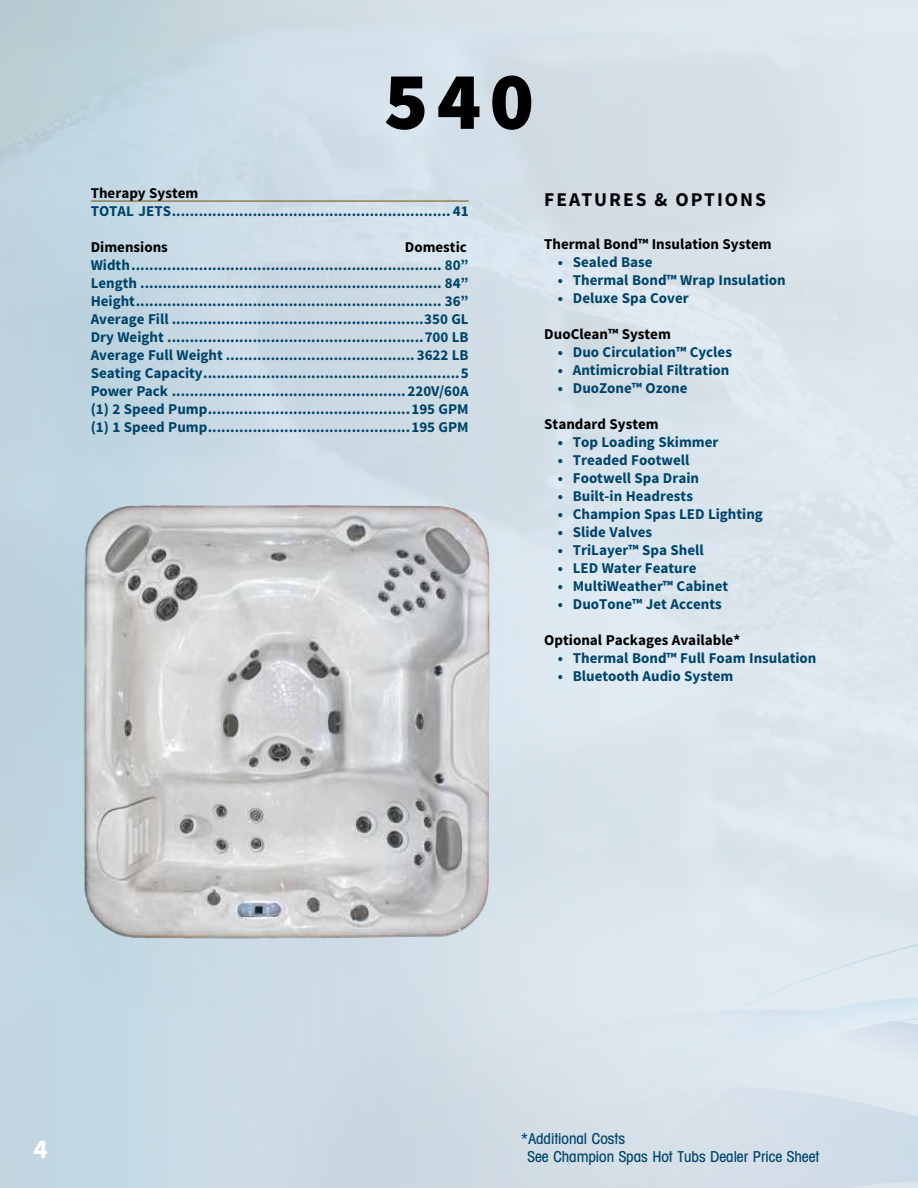
<style>
.page{position:relative;width:918px;height:1188px;background:#fff}
.page>*{position:absolute;margin:0;border:0;box-sizing:border-box;transform-origin:0 0}
.t1{font:900 82.5px "Source Sans Pro";color:#000}
.t2{font:700 27px "Source Sans Pro";color:#fff}
.t3{font:700 19.5px "Source Sans Pro";letter-spacing:.1em;color:#000}
.t4{font:700 15px/18px "Source Sans Pro";color:#00446a;text-align:justify}
.t5{font:700 15px "Source Sans Pro";color:#000}
.t6{font:500 condensed 15px/18px "Avant Garde IT Cby BT";color:#00446a}
</style>
<div class="page">
<div style="left:0;top:0;width:918px;height:1188px;background:linear-gradient(to right,#c0d5e0,#e1e7ed)"></div>
<svg style="left:474px;top:138px;width:444px;height:20px;background:#d6dfe6"></svg>
<svg style="left:474px;top:158px;width:444px;height:20px;background:#d6e0e7"></svg>
<svg style="left:474px;top:178px;width:444px;height:19px;background:#d6e0e7"></svg>
<svg style="left:474px;top:197px;width:444px;height:20px;background:#d6e0e7"></svg>
<div style="left:474px;top:217px;width:444px;height:20px;background:#d7e1e7"></div>
<div style="left:474px;top:237px;width:444px;height:20px;background:#dae3ea"></div>
<svg style="left:474px;top:257px;width:444px;height:867px;background:#d9e3ea"></svg>
<svg style="left:475px;top:277px;width:443px;height:20px;background:#d9e3ea"></svg>
<svg style="left:475px;top:297px;width:443px;height:19px;background:#d9e3eb"></svg>
<svg style="left:475px;top:316px;width:443px;height:20px;background:#d8e2ea"></svg>
<svg style="left:475px;top:336px;width:443px;height:20px;background:#d7e2e9"></svg>
<svg style="left:475px;top:356px;width:443px;height:20px;background:#d8e2ea"></svg>
<svg style="left:475px;top:376px;width:443px;height:20px;background:#d7e2e9"></svg>
<svg style="left:475px;top:396px;width:443px;height:20px;background:#d8e3eb"></svg>
<svg style="left:475px;top:416px;width:443px;height:19px;background:#d9e4ec"></svg>
<svg style="left:475px;top:435px;width:443px;height:20px;background:#d9e4ec"></svg>
<svg style="left:475px;top:455px;width:443px;height:705px;background:#d9e4ec"></svg>
<svg style="left:476px;top:475px;width:442px;height:20px;background:#d9e4ec"></svg>
<div style="left:501px;top:495px;width:417px;height:20px;background:#d9e4ec"></div>
<div style="left:501px;top:515px;width:417px;height:20px;background:#d8e3eb"></div>
<div style="left:501px;top:535px;width:417px;height:20px;background:#d9e5ed"></div>
<div style="left:501px;top:555px;width:417px;height:19px;background:#dbe6ee"></div>
<div style="left:501px;top:574px;width:417px;height:20px;background:#dce6ed"></div>
<div style="left:501px;top:594px;width:417px;height:20px;background:#dce7ed"></div>
<div style="left:501px;top:614px;width:417px;height:20px;background:#dde7ee"></div>
<svg style="left:476px;top:634px;width:442px;height:554px;background:#d5e0e9"></svg>
<div style="left:501px;top:654px;width:417px;height:20px;background:#dee8f1"></div>
<div style="left:501px;top:674px;width:417px;height:19px;background:#dee8f1"></div>
<div style="left:501px;top:693px;width:417px;height:20px;background:#dfe9f1"></div>
<div style="left:483px;top:718px;width:435px;height:402px;background:#dbe5ed"></div>
<hr style="left:91px;top:201px;width:378px;height:1px;background:#765204">
<img style="left:76px;top:481px;width:425px;height:473px">
<h1 class="t1" style="left:384px;top:48px;width:152px">540</h1>
<p class="t5" style="left:91px;top:184px;width:109px">Therapy System</p>
<p class="t4" style="left:91px;top:203px;width:379px">TOTAL JETS.............................................................. 41</p>
<p class="t5" style="left:91px;top:238px;width:79px">Dimensions</p>
<p class="t5" style="left:405px;top:238px;width:64px">Domestic</p>
<p class="t4" style="left:91px;top:257px;width:380px">Width..................................................................... 80” Length ................................................................... 84” Height.................................................................... 36” Average Fill ........................................................350 GL Dry Weight .........................................................700 LB Average Full Weight .......................................... 3622 LB Seating Capacity.........................................................5<br>Power Pack ....................................................220V/60A (1) 2 Speed Pump.............................................195 GPM (1) 1 Speed Pump.............................................195 GPM</p>
<h3 class="t3" style="left:544px;top:187px;width:223px">FEATURES &amp; OPTIONS</h3>
<p class="t5" style="left:544px;top:234px;width:229px">Thermal Bond™ Insulation System</p>
<p class="t4" style="left:558px;top:253px;width:96px">• Sealed Base</p>
<p class="t4" style="left:558px;top:271px;width:230px">• Thermal Bond™ Wrap Insulation</p>
<p class="t4" style="left:558px;top:289px;width:133px">• Deluxe Spa Cover</p>
<p class="t5" style="left:544px;top:324px;width:128px">DuoClean™ System</p>
<p class="t4" style="left:558px;top:343px;width:176px">• Duo Circulation™ Cycles</p>
<p class="t4" style="left:558px;top:361px;width:173px">• Antimicrobial Filtration</p>
<p class="t4" style="left:558px;top:379px;width:131px">• DuoZone™ Ozone</p>
<p class="t5" style="left:544px;top:414px;width:116px">Standard System</p>
<p class="t4" style="left:558px;top:433px;width:162px">• Top Loading Skimmer</p>
<p class="t4" style="left:558px;top:451px;width:133px">• Treaded Footwell</p>
<p class="t4" style="left:558px;top:469px;width:143px">• Footwell Spa Drain</p>
<p class="t4" style="left:558px;top:487px;width:137px">• Built-in Headrests</p>
<p class="t4" style="left:558px;top:505px;width:207px">• Champion Spas LED Lighting</p>
<p class="t4" style="left:558px;top:523px;width:96px">• Slide Valves</p>
<p class="t4" style="left:558px;top:541px;width:148px">• TriLayer™ Spa Shell</p>
<p class="t4" style="left:558px;top:559px;width:140px">• LED Water Feature</p>
<p class="t4" style="left:558px;top:577px;width:172px">• MultiWeather™ Cabinet</p>
<p class="t4" style="left:558px;top:595px;width:165px">• DuoTone™ Jet Accents</p>
<p class="t5" style="left:544px;top:630px;width:197px">Optional Packages Available*</p>
<p class="t4" style="left:558px;top:649px;width:260px">• Thermal Bond™ Full Foam Insulation</p>
<p class="t4" style="left:558px;top:667px;width:177px">• Bluetooth Audio System</p>
<h2 class="t2" style="left:33px;top:1131px;width:16px">4</h2>
<p class="t6" style="left:528px;top:1130px;width:293px;text-indent:-7px">*Additional Costs<br>See Champion Spas Hot Tubs Dealer Price Sheet</p>
</div>
